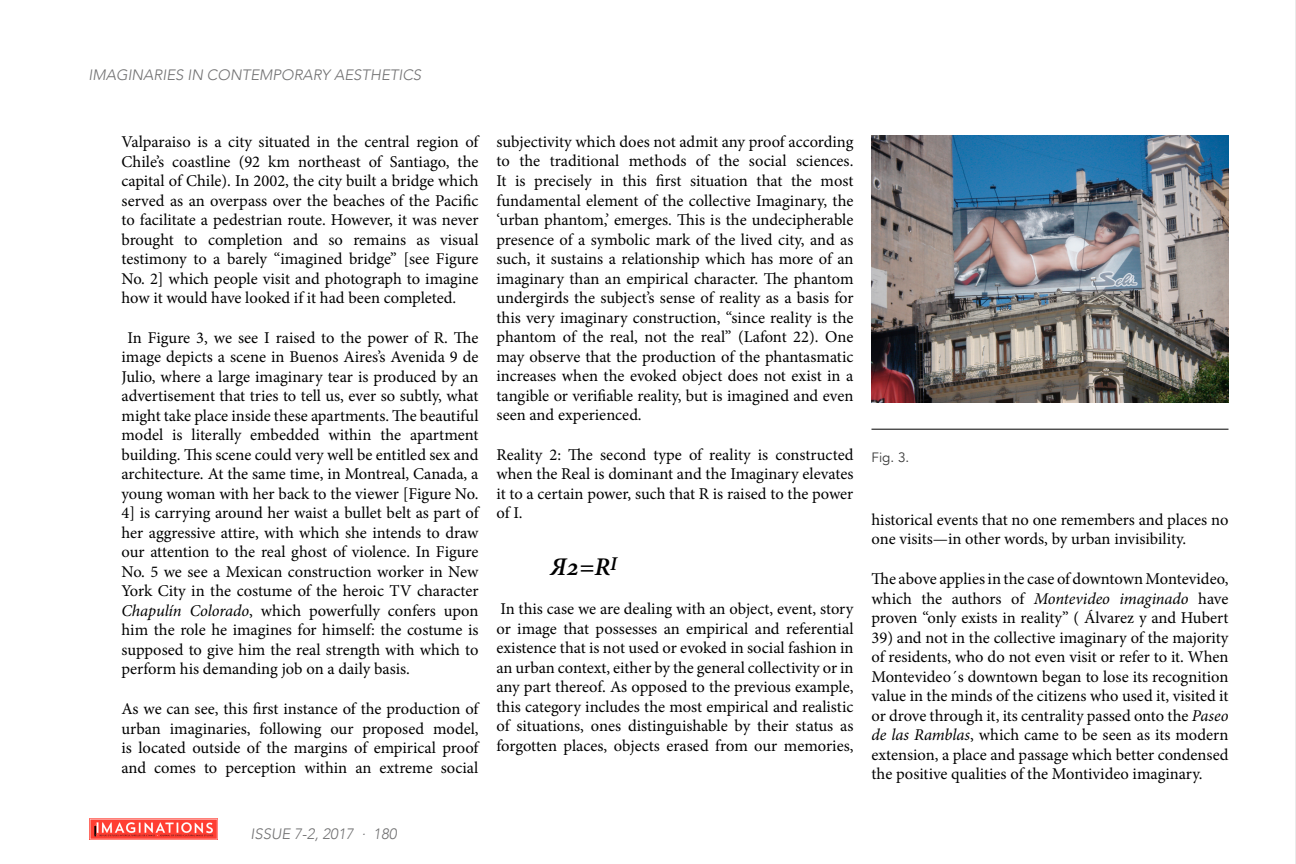
<style>
.page{position:relative;width:1296px;height:864px;background:#fff}
.page>*{position:absolute;margin:0;border:0;box-sizing:border-box;transform-origin:0 0}
.t1{font:italic 600 25.5px "Minion Pro";color:#000}
.t2{font:16.5px/19.5px "Minion Pro";color:#000;text-align:justify}
.t3{font:italic 300 15px "Avenir";color:#727273}
.t4{font:13.5px "Avenir";color:#363636}
.s1{font-style:italic}
</style>
<div class="page">
<img style="left:89px;top:819px;width:128px;height:21px">
<img style="left:872px;top:135px;width:356px;height:268px">
<hr style="left:872px;top:429px;width:356px;height:1px;background:#000">
<hr style="left:1295px;top:0;width:1px;height:864px;background:#e4e4e4">
<p class="t3" style="left:89px;top:66px;width:334px">IMAGINARIES IN CONTEMPORARY AESTHETICS</p>
<p class="t2" style="left:122px;top:132px;width:359px">Valparaiso is a city situated in the central region of Chile’s coastline (92 km northeast of Santiago, the capital of Chile). In 2002, the city built a bridge which served as an overpass over the beaches of the Pacific to facilitate a pedestrian route. However, it was never brought to completion and so remains as visual testimony to a barely “imagined bridge” [see Figure No. 2] which people visit and photograph to imagine how it would have looked if it had been completed.</p>
<p class="t2" style="left:122px;top:328px;width:359px;text-indent:6px">In Figure 3, we see I raised to the power of R. The image depicts a scene in Buenos Aires’s Avenida 9 de Julio, where a large imaginary tear is produced by an advertisement that tries to tell us, ever so subtly, what might take place inside these apartments. The beautiful model is literally embedded within the apartment building. This scene could very well be entitled sex and architecture. At the same time, in Montreal, Canada, a young woman with her back to the viewer [Figure No.<br>4] is carrying around her waist a bullet belt as part of her aggressive attire, with which she intends to draw our attention to the real ghost of violence. In Figure No. 5 we see a Mexican construction worker in New York City in the costume of the heroic TV character <span class="s1">Chapulín Colorado</span>, which powerfully confers upon him the role he imagines for himself: the costume is supposed to give him the real strength with which to perform his demanding job on a daily basis.</p>
<p class="t2" style="left:122px;top:699px;width:359px">As we can see, this first instance of the production of urban imaginaries, following our proposed model, is located outside of the margins of empirical proof and comes to perception within an extreme social</p>
<p class="t2" style="left:496px;top:132px;width:359px">subjectivity which does not admit any proof according to the traditional methods of the social sciences.<br>It is precisely in this first situation that the most fundamental element of the collective Imaginary, the ‘urban phantom,’ emerges. This is the undecipherable presence of a symbolic mark of the lived city, and as such, it sustains a relationship which has more of an imaginary than an empirical character. The phantom undergirds the subject’s sense of reality as a basis for this very imaginary construction, “since reality is the phantom of the real, not the real” (Lafont 22). One may observe that the production of the phantasmatic increases when the evoked object does not exist in a tangible or verifiable reality, but is imagined and even seen and experienced.</p>
<p class="t2" style="left:496px;top:445px;width:359px">Reality 2: The second type of reality is constructed when the Real is dominant and the Imaginary elevates it to a certain power, such that R is raised to the power of I.</p>
<h1 class="t1" style="left:551px;top:549px;width:68px">Я2=R<sup>I</sup></h1>
<p class="t2" style="left:496px;top:599px;width:359px">In this case we are dealing with an object, event, story or image that possesses an empirical and referential existence that is not used or evoked in social fashion in an urban context, either by the general collectivity or in any part thereof. As opposed to the previous example, this category includes the most empirical and realistic of situations, ones distinguishable by their status as forgotten places, objects erased from our memories,</p>
<p class="t3" style="left:250px;top:824px;width:148px">ISSUE 7-2, 2017 · 180</p>
<p class="t4" style="left:872px;top:449px;width:39px">Fig. 3.</p>
<p class="t2" style="left:872px;top:510px;width:358px">historical events that no one remembers and places no one visits—in other words, by urban invisibility.</p>
<p class="t2" style="left:872px;top:569px;width:359px">The above applies in the case of downtown Montevideo, which the authors of <span class="s1">Montevideo imaginado</span> have proven “only exists in reality” ( Álvarez y and Hubert</p>
<p class="t2" style="left:872px;top:628px;width:359px">39) and not in the collective imaginary of the majority of residents, who do not even visit or refer to it. When Montevideo´s downtown began to lose its recognition value in the minds of the citizens who used it, visited it or drove through it, its centrality passed onto the <span class="s1">Paseo de las Ramblas</span>, which came to be seen as its modern extension, a place and passage which better condensed the positive qualities of the Montivideo imaginary.</p>
</div>
